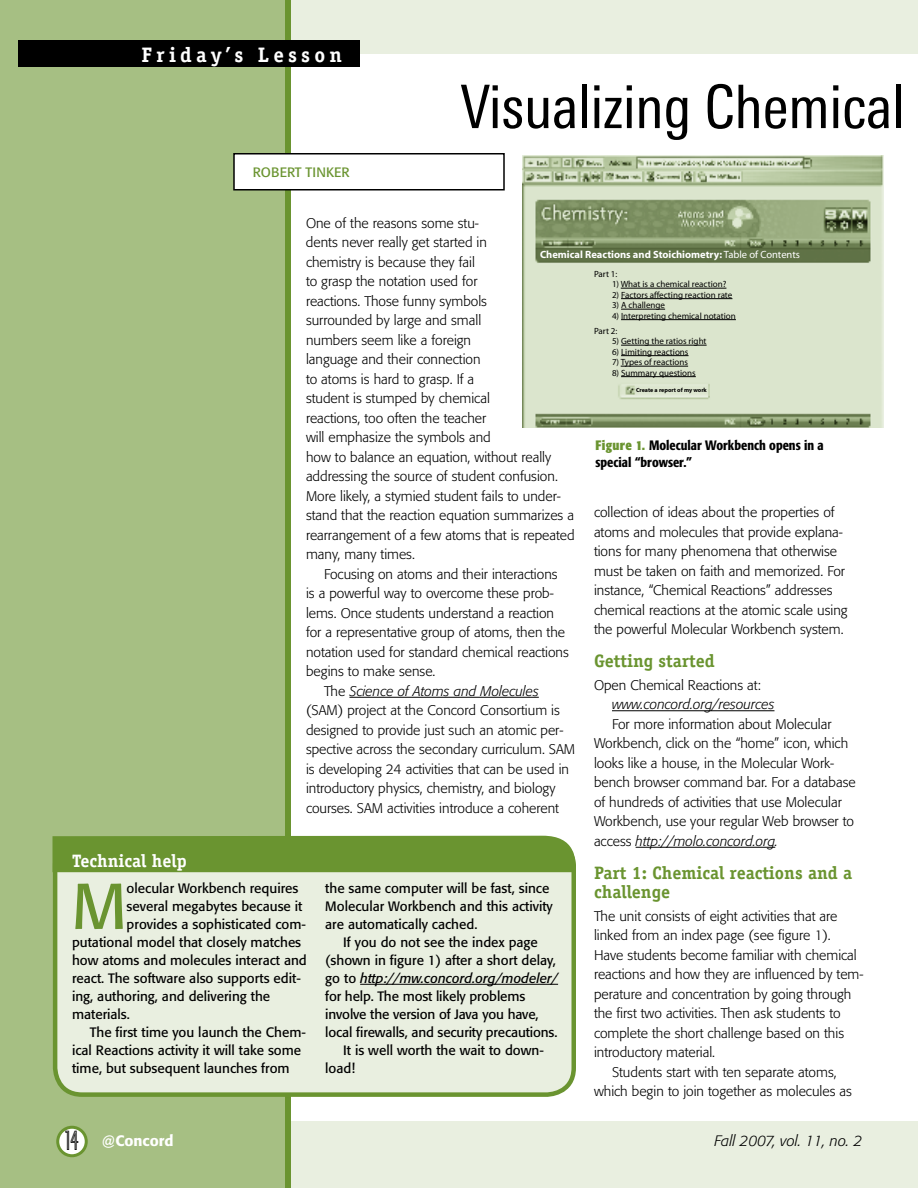
<style>
.page{position:relative;width:918px;height:1188px;background:#e9efe0}
.page>*{position:absolute;margin:0;border:0;box-sizing:border-box;transform-origin:0 0}
.t1{font:64.05px "Formata";color:#6a9430}
.t2{font:condensed 60px "Linotype Univers";letter-spacing:-.005em;color:#000}
.t3{font:700 21px "Officina Serif";letter-spacing:.2em;color:#fff}
.t4{font:700 18px/19.5px "Officina Serif";color:#6a9430}
.t5{font:700 18px "Officina Serif";color:#fff}
.t6{font:italic 300 15px "Formata";color:#000}
.t7{font:500 15px "Formata";color:#fff}
.t8{font:300 13.8px/19.5px "Formata";color:#000}
.t9{font:italic 300 13.8px "Formata";color:#000}
.t10{font:13.5px/18px "Formata";color:#000}
.t11{font:500 condensed 13.5px/16.5px "Formata";color:#000}
.t12{font:italic 13.5px "Formata";color:#000}
.t13{font:13.5px "Formata";color:#6a9430}
.t14{font:700 10.5px "Myriad";color:#fff}
.t15{font:9px/15px "Myriad";color:#000}
.t16{font:700 6px "Myriad";letter-spacing:-.005em;color:#000}
.s1{font-style:normal}
.s2{font-weight:400}
.s3{font-weight:700;color:#6a9430}
.s4{font-style:italic}
.s5{font-family:"Industria Inline";font-weight:400;font-size:27px;color:#000}
</style>
<div class="page">
<div style="left:234px;top:54px;width:684px;height:1067px;background:#fff"></div>
<div style="left:0;top:0;width:291px;height:1188px;background:#a6bf83"></div>
<div style="left:58px;top:1127px;width:28px;height:29px;background:#fff;border-radius:50%"></div>
<div style="left:56px;top:1126px;width:32px;height:31px;border:3px solid #6a9430;border-radius:50%"></div>
<div style="left:18px;top:40px;width:342px;height:28px;background:#000"></div>
<hr style="left:349px;top:697px;width:190px;height:1px;background:#000">
<hr style="left:612px;top:710px;width:162px;height:1px;background:#000">
<hr style="left:636px;top:847px;width:139px;height:1px;background:#000">
<div style="left:234px;top:154px;width:270px;height:36px;background:#fff"></div>
<div style="left:233px;top:153px;width:272px;height:37px;border:2px solid #000"></div>
<div style="left:51px;top:835px;width:525px;height:260px;background:#e9efe0"></div>
<div style="left:52px;top:836px;width:524px;height:36px;background:#6a9430"></div>
<hr style="left:360px;top:984px;width:198px;height:1px;background:#000">
<img style="left:522px;top:155px;width:361px;height:273px">
<hr style="left:621px;top:288px;width:105px;height:1px;background:#000">
<hr style="left:621px;top:298px;width:111px;height:1px;background:#000">
<hr style="left:621px;top:309px;width:44px;height:1px;background:#000">
<hr style="left:621px;top:319px;width:115px;height:1px;background:#000">
<hr style="left:621px;top:345px;width:86px;height:1px;background:#000">
<hr style="left:621px;top:355px;width:68px;height:1px;background:#000">
<hr style="left:621px;top:366px;width:67px;height:1px;background:#000">
<hr style="left:621px;top:376px;width:75px;height:1px;background:#000">
<h3 class="t3" style="left:142px;top:42px;width:202px">Friday’s Lesson</h3>
<p class="t13" style="left:253px;top:164px;width:99px">ROBERT TINKER</p>
<h2 class="t2" style="left:460px;top:72px;width:446px">Visualizing Chemical</h2>
<p class="t8" style="left:306px;top:213px;width:270px">One of the reasons some stu-<br>dents never really get started in<br>chemistry is because they fail<br>to grasp the notation used for<br>reactions. Those funny symbols<br>surrounded by large and small<br>numbers seem like a foreign<br>language and their connection<br>to atoms is hard to grasp. If a<br>student is stumped by chemical<br>reactions, too often the teacher<br>will emphasize the symbols and<br>how to balance an equation, without really addressing the source of student confusion.<br>More likely, a stymied student fails to under&shy;stand that the reaction equation summarizes a rearrangement of a few atoms that is repeated many, many times.</p>
<p class="t8" style="left:324px;top:564px;width:235px">Focusing on atoms and their interactions</p>
<p class="t8" style="left:306px;top:584px;width:249px">is a powerful way to overcome these prob-</p>
<p class="t8" style="left:306px;top:603px;width:250px">lems. Once students understand a reaction</p>
<p class="t8" style="left:306px;top:623px;width:261px">for a representative group of atoms, then the</p>
<p class="t8" style="left:306px;top:642px;width:264px">notation used for standard chemical reactions</p>
<p class="t8" style="left:306px;top:662px;width:131px">begins to make sense.</p>
<p class="t9" style="left:324px;top:683px;width:216px"><span class="s1">The</span> Science of Atoms and Molecules</p>
<p class="t8" style="left:306px;top:701px;width:255px">(SAM) project at the Concord Consortium is</p>
<p class="t8" style="left:306px;top:720px;width:259px">designed to provide just such an atomic per-</p>
<p class="t8" style="left:306px;top:740px;width:271px">spective across the secondary curriculum. SAM</p>
<p class="t8" style="left:306px;top:759px;width:265px">is developing 24 activities that can be used in</p>
<p class="t8" style="left:306px;top:779px;width:251px">introductory physics, chemistry, and biology</p>
<p class="t8" style="left:306px;top:798px;width:255px">courses. SAM activities introduce a coherent</p>
<p class="t14" style="left:540px;top:249px;width:262px">Chemical Reactions and Stoichiometry: <span class="s2">Table of Contents</span></p>
<p class="t15" style="left:594px;top:267px;width:25px">Part 1:</p>
<p class="t15" style="left:612px;top:277px;width:116px">1) What is a chemical reaction?</p>
<p class="t15" style="left:612px;top:288px;width:122px">2) Factors affecting reaction rate</p>
<p class="t15" style="left:612px;top:298px;width:55px">3) A challenge</p>
<p class="t15" style="left:594px;top:309px;width:143px;text-indent:18px">4) Interpreting chemical notation<br>Part 2:</p>
<p class="t15" style="left:612px;top:334px;width:96px">5) Getting the ratios right</p>
<p class="t15" style="left:612px;top:345px;width:78px">6) Limiting reactions</p>
<p class="t15" style="left:612px;top:355px;width:78px">7) Types of reactions</p>
<p class="t15" style="left:612px;top:366px;width:85px">8) Summary questions</p>
<p class="t16" style="left:636px;top:387px;width:72px">Create a report of my work</p>
<p class="t11" style="left:596px;top:437px;width:230px"><span class="s3">Figure 1.</span> Molecular Workbench opens in a special “browser.”</p>
<p class="t8" style="left:594px;top:503px;width:255px">collection of ideas about the properties of atoms and molecules that provide explana&shy;tions for many phenomena that otherwise must be taken on faith and memorized. For instance, “Chemical Reactions” addresses chemical reactions at the atomic scale using the powerful Molecular Workbench system.</p>
<h3 class="t4" style="left:594px;top:651px;width:122px">Getting started</h3>
<p class="t8" style="left:594px;top:675px;width:169px">Open Chemical Reactions at:</p>
<p class="t9" style="left:612px;top:696px;width:164px">www.concord.org/resources</p>
<p class="t8" style="left:594px;top:714px;width:263px;text-indent:18px">For more information about Molecular Workbench, click on the “home” icon, which looks like a house, in the Molecular Work&shy;bench browser command bar. For a database of hundreds of activities that use Molecular Workbench, use your regular Web browser to access <span class="s4">http://molo.concord.org.</span></p>
<h3 class="t4" style="left:594px;top:863px;width:260px">Part 1: Chemical reactions and a challenge</h3>
<p class="t8" style="left:594px;top:906px;width:245px">The unit consists of eight activities that are</p>
<p class="t8" style="left:594px;top:926px;width:238px">linked from an index page (see figure 1).</p>
<p class="t8" style="left:594px;top:945px;width:264px">Have students become familiar with chemical</p>
<p class="t8" style="left:594px;top:965px;width:271px">reactions and how they are influenced by tem-</p>
<p class="t8" style="left:594px;top:984px;width:259px">perature and concentration by going through</p>
<p class="t8" style="left:594px;top:1004px;width:248px">the first two activities. Then ask students to</p>
<p class="t8" style="left:594px;top:1023px;width:252px">complete the short challenge based on this</p>
<p class="t8" style="left:594px;top:1043px;width:123px">introductory material.</p>
<p class="t8" style="left:612px;top:1062px;width:226px">Students start with ten separate atoms,</p>
<p class="t8" style="left:594px;top:1082px;width:259px">which begin to join together as molecules as</p>
<h3 class="t5" style="left:72px;top:850px;width:116px">Technical help</h3>
<h1 class="t1" style="left:72px;top:867px;width:56px">M</h1>
<p class="t10" style="left:127px;top:879px;width:173px">olecular Workbench requires</p>
<p class="t10" style="left:325px;top:879px;width:229px">the same computer will be fast, since<br>Molecular Workbench and this activity are automatically cached.</p>
<p class="t10" style="left:343px;top:933px;width:196px">If you do not see the index page</p>
<p class="t10" style="left:325px;top:951px;width:232px">(shown in figure 1) after a short delay,</p>
<p class="t12" style="left:325px;top:970px;width:234px"><span class="s1">go to</span> http://mw.concord.org/modeler/</p>
<p class="t10" style="left:325px;top:987px;width:202px">for help. The most likely problems</p>
<p class="t10" style="left:325px;top:1005px;width:215px">involve the version of Java you have,</p>
<p class="t10" style="left:325px;top:1023px;width:234px">local firewalls, and security precautions.</p>
<p class="t10" style="left:343px;top:1041px;width:202px">It is well worth the wait to down-</p>
<p class="t10" style="left:325px;top:1059px;width:31px">load!</p>
<p class="t10" style="left:127px;top:897px;width:177px">several megabytes because it</p>
<p class="t10" style="left:127px;top:915px;width:181px">provides a sophisticated com-</p>
<p class="t10" style="left:72px;top:933px;width:231px">putational model that closely matches</p>
<p class="t10" style="left:72px;top:951px;width:236px">how atoms and molecules interact and</p>
<p class="t10" style="left:72px;top:969px;width:230px">react. The software also supports edit-</p>
<p class="t10" style="left:72px;top:987px;width:200px">ing, authoring, and delivering the</p>
<p class="t10" style="left:72px;top:1005px;width:59px">materials.</p>
<p class="t10" style="left:90px;top:1023px;width:218px">The first time you launch the Chem-</p>
<p class="t10" style="left:72px;top:1041px;width:231px">ical Reactions activity it will take some</p>
<p class="t10" style="left:72px;top:1059px;width:219px">time, but subsequent launches from</p>
<p class="t7" style="left:65px;top:1131px;width:110px"><span class="s5">14</span> @Concord</p>
<p class="t6" style="left:715px;top:1132px;width:149px">Fall 2007, vol. 11, no. 2</p>
</div>
